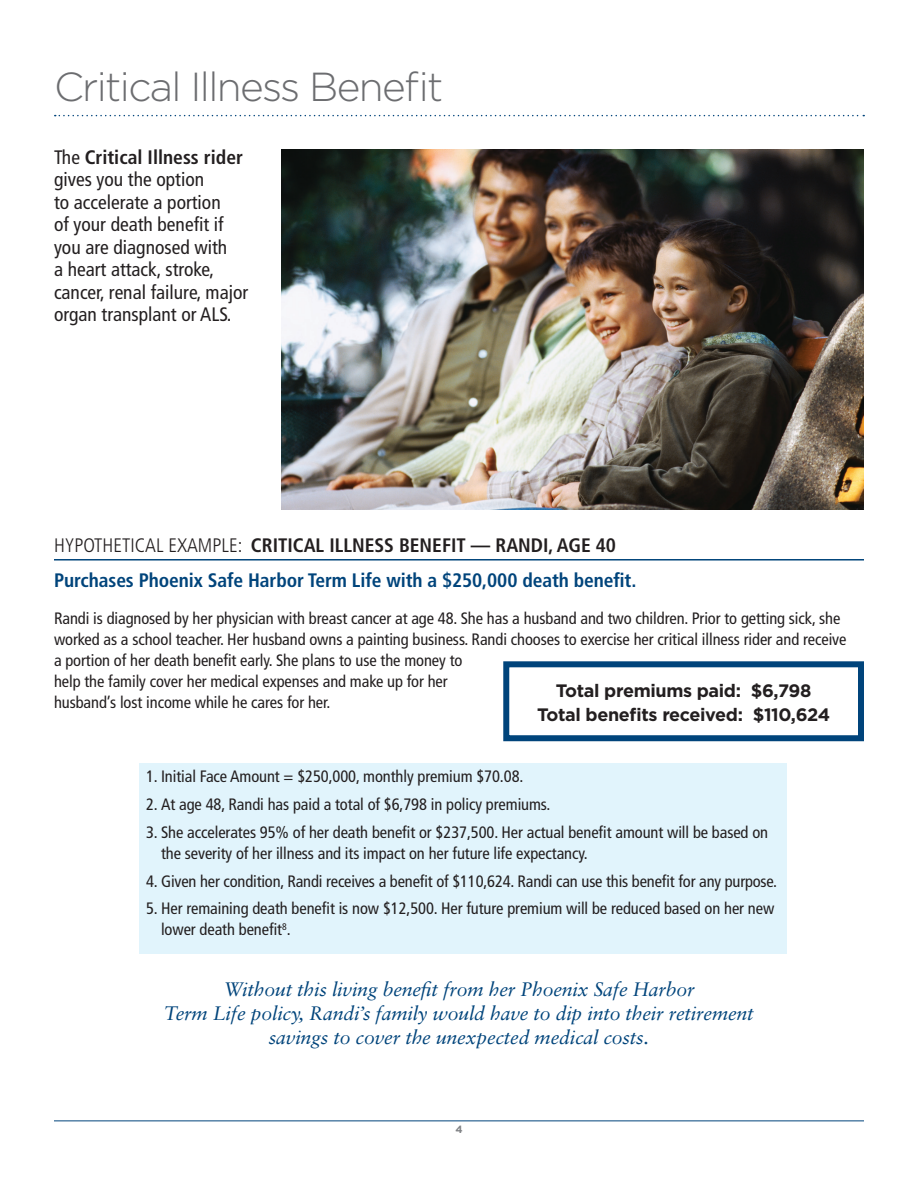
<style>
.page{position:relative;width:918px;height:1188px;background:#fff}
.page>*{position:absolute;margin:0;border:0;box-sizing:border-box;transform-origin:0 0}
.Gotham_light_main_he{font:300 40.5px "Gotham";letter-spacing:-.04em;color:#6c6d70}
._13_15_Frutiger_Cond{font:condensed 19.5px/22.5px "Frutiger";color:#231f20}
._13_16_Sabaon_Ital_B{font:italic 19.5px/24px "Sabon";letter-spacing:-.01em;color:#00447b;text-align:center}
._13_15_Frutiger_Bold{font:700 condensed 19.5px "Frutiger";letter-spacing:-.005em;color:#00447b}
._11_14_Gotham_subhea{font:700 condensed 19.5px "Frutiger";color:#231f20}
.t1{font:700 18px/24px "Gotham";letter-spacing:-.02em;color:#231f20;text-align:center}
._11_14_Frutiger_Cond{font:condensed 16.5px/21px "Frutiger";letter-spacing:-.005em;color:#231f20}
._8_9_Sabon_Italic{font:700 10.5px "Gotham";color:#808285}
.s1{font-weight:700}
.s2{font-weight:300}
</style>
<div class="page">
<hr style="left:54px;top:1120px;width:810px;height:1px;background:#00447b">
<img style="left:281px;top:149px;width:583px;height:361px">
<svg style="left:55px;top:115px;width:809px;height:1px"></svg>
<div style="left:139px;top:763px;width:648px;height:191px;background:#e1f4fc"></div>
<hr style="left:54px;top:559px;width:810px;height:2px;background:#00447b">
<div style="left:503px;top:661px;width:361px;height:80px;border:6px solid #00447b"></div>
<p class="Gotham_light_main_he" style="left:54px;top:65px;width:391px">Critical Illness Benefit</p>
<p class="_13_15_Frutiger_Cond" style="left:54px;top:146px;width:196px">The <span class="s1">Critical Illness rider </span>gives you the option<br>to accelerate a portion<br>of your death benefit if you are diagnosed with<br>a heart attack, stroke, cancer, renal failure, major organ transplant or ALS.</p>
<p class="_11_14_Gotham_subhea" style="left:54px;top:534px;width:564px"><span class="s2">HYPOTHETICAL EXAMPLE:</span> CRITICAL ILLNESS BENEFIT — RANDI, AGE 40</p>
<p class="_13_15_Frutiger_Bold" style="left:54px;top:568px;width:584px">Purchases Phoenix Safe Harbor Term Life with a $250,000 death benefit.</p>
<p class="_11_14_Frutiger_Cond" style="left:54px;top:608px;width:794px">Randi is diagnosed by her physician with breast cancer at age 48. She has a husband and two children. Prior to getting sick, she worked as a school teacher. Her husband owns a painting business. Randi chooses to exercise her critical illness rider and receive a portion of her death benefit early. She plans to use the money to<br>help the family cover her medical expenses and make up for her<br>husband’s lost income while he cares for her.</p>
<p class="t1" style="left:537px;top:678px;width:295px">Total premiums paid: $6,798<br>Total benefits received: $110,624</p>
<p class="_11_14_Frutiger_Cond" style="left:146px;top:766px;width:379px">1. Initial Face Amount = $250,000, monthly premium $70.08.</p>
<p class="_11_14_Frutiger_Cond" style="left:146px;top:794px;width:406px">2. At age 48, Randi has paid a total of $6,798 in policy premiums.</p>
<p class="_11_14_Frutiger_Cond" style="left:161px;top:822px;width:609px;text-indent:-15px">3. She accelerates 95% of her death benefit or $237,500. Her actual benefit amount will be based on the severity of her illness and its impact on her future life expectancy.</p>
<p class="_11_14_Frutiger_Cond" style="left:146px;top:870px;width:633px">4. Given her condition, Randi receives a benefit of $110,624. Randi can use this benefit for any purpose.</p>
<p class="_11_14_Frutiger_Cond" style="left:161px;top:898px;width:615px;text-indent:-15px">5. Her remaining death benefit is now $12,500. Her future premium will be reduced based on her new lower death benefit<sup>8</sup>.</p>
<p class="_13_16_Sabaon_Ital_B" style="left:164px;top:977px;width:591px">Without this living benefit from her Phoenix Safe Harbor<br>Term Life policy, Randi’s family would have to dip into their retirement savings to cover the unexpected medical costs.</p>
<p class="_8_9_Sabon_Italic" style="left:455px;top:1123px;width:9px">4</p>
</div>
